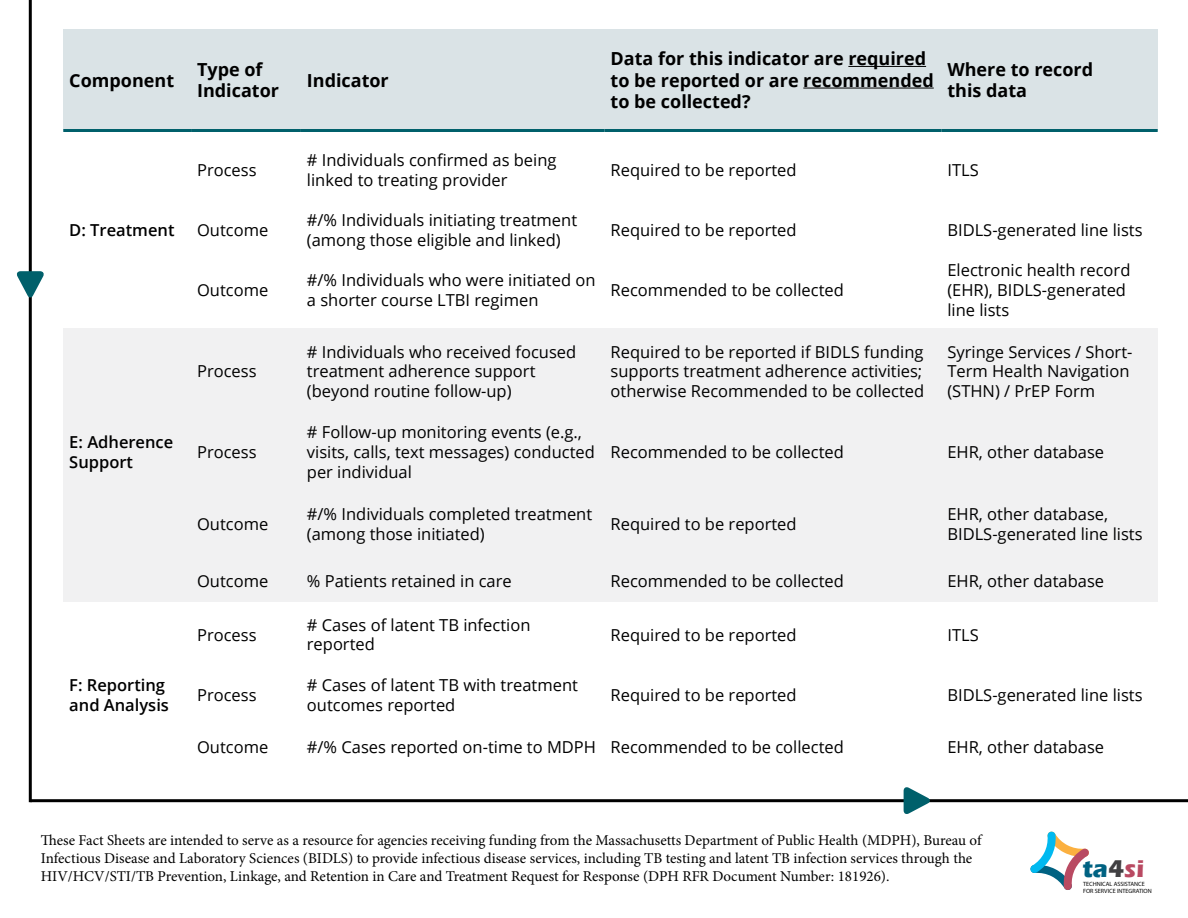
<style>
.page{position:relative;width:1188px;height:918px;background:#fff}
.page>*{position:absolute;margin:0;border:0;box-sizing:border-box;transform-origin:0 0}
.t1{font:700 24.9px "Eras ITC";color:#006282}
.t2{font:700 18px/21.6px "Open Sans";color:#000}
.t3{font:16.5px/19.8px "Open Sans";color:#000}
.t4{font:600 16.5px/19.8px "Open Sans";color:#000}
.t5{font:15px/18px "Minion Pro";color:#000}
.t6{font:600 6.15px/7.4px "Urbane";color:#000}
.s1{color:#414042}
.s2{color:#b94a62}
</style>
<div class="page">
<div style="left:941px;top:559px;width:217px;height:43px;background:#f1f1f2"></div>
<div style="left:605px;top:559px;width:336px;height:43px;background:#f1f1f2"></div>
<div style="left:301px;top:559px;width:304px;height:43px;background:#f1f1f2"></div>
<div style="left:191px;top:559px;width:110px;height:43px;background:#f1f1f2"></div>
<div style="left:63px;top:559px;width:128px;height:43px;background:#f1f1f2"></div>
<div style="left:941px;top:489px;width:217px;height:70px;background:#f1f1f2"></div>
<div style="left:605px;top:489px;width:336px;height:70px;background:#f1f1f2"></div>
<div style="left:301px;top:489px;width:304px;height:70px;background:#f1f1f2"></div>
<div style="left:191px;top:489px;width:110px;height:70px;background:#f1f1f2"></div>
<div style="left:63px;top:489px;width:128px;height:70px;background:#f1f1f2"></div>
<div style="left:941px;top:414px;width:217px;height:75px;background:#f1f1f2"></div>
<div style="left:605px;top:414px;width:336px;height:75px;background:#f1f1f2"></div>
<div style="left:301px;top:414px;width:304px;height:75px;background:#f1f1f2"></div>
<div style="left:191px;top:414px;width:110px;height:75px;background:#f1f1f2"></div>
<div style="left:63px;top:414px;width:128px;height:75px;background:#f1f1f2"></div>
<div style="left:941px;top:328px;width:217px;height:86px;background:#f1f1f2"></div>
<div style="left:605px;top:328px;width:336px;height:86px;background:#f1f1f2"></div>
<div style="left:301px;top:328px;width:304px;height:86px;background:#f1f1f2"></div>
<div style="left:191px;top:328px;width:110px;height:86px;background:#f1f1f2"></div>
<div style="left:63px;top:328px;width:128px;height:86px;background:#f1f1f2"></div>
<div style="left:63px;top:29px;width:128px;height:101px;background:#dae3e6"></div>
<div style="left:191px;top:29px;width:110px;height:101px;background:#dae3e6"></div>
<div style="left:301px;top:29px;width:304px;height:101px;background:#dae3e6"></div>
<div style="left:605px;top:29px;width:336px;height:101px;background:#dae3e6"></div>
<div style="left:941px;top:29px;width:217px;height:101px;background:#dae3e6"></div>
<hr style="left:63px;top:129px;width:128px;height:3px;background:#00606b">
<hr style="left:191px;top:129px;width:110px;height:3px;background:#00606b">
<hr style="left:301px;top:129px;width:304px;height:3px;background:#00606b">
<hr style="left:605px;top:129px;width:336px;height:3px;background:#00606b">
<hr style="left:941px;top:129px;width:217px;height:3px;background:#00606b">
<hr style="left:848px;top:66px;width:78px;height:1px;background:#000">
<hr style="left:803px;top:88px;width:131px;height:1px;background:#000">
<hr style="left:30px;top:799px;width:1158px;height:3px;background:#000">
<svg style="left:904px;top:787px;width:27px;height:27px"></svg>
<hr style="left:29px;top:0;width:3px;height:802px;background:#000">
<svg style="left:17px;top:271px;width:27px;height:27px"></svg>
<svg style="left:1030px;top:832px;width:59px;height:58px"></svg>
<p class="t2" style="left:69px;top:69px;width:106px">Component</p>
<p class="t2" style="left:197px;top:58px;width:83px">Type of<br>Indicator</p>
<p class="t2" style="left:307px;top:69px;width:83px">Indicator</p>
<p class="t2" style="left:611px;top:47px;width:325px">Data for this indicator are required to be reported or are recommended to be collected?</p>
<p class="t2" style="left:947px;top:58px;width:147px">Where to record this data</p>
<p class="t3" style="left:197px;top:160px;width:61px">Process</p>
<p class="t3" style="left:307px;top:150px;width:251px"># Individuals confirmed as being linked to treating provider</p>
<p class="t3" style="left:611px;top:160px;width:188px">Required to be reported</p>
<p class="t3" style="left:947px;top:160px;width:33px">ITLS</p>
<p class="t4" style="left:69px;top:220px;width:107px">D: Treatment</p>
<p class="t3" style="left:197px;top:220px;width:73px">Outcome</p>
<p class="t3" style="left:307px;top:210px;width:272px">#/% Individuals initiating treatment (among those eligible and linked)</p>
<p class="t3" style="left:611px;top:220px;width:188px">Required to be reported</p>
<p class="t3" style="left:947px;top:220px;width:197px">BIDLS-generated line lists</p>
<p class="t3" style="left:197px;top:280px;width:73px">Outcome</p>
<p class="t3" style="left:307px;top:270px;width:290px">#/% Individuals who were initiated on a shorter course LTBI regimen</p>
<p class="t3" style="left:611px;top:280px;width:235px">Recommended to be collected</p>
<p class="t3" style="left:947px;top:260px;width:185px">Electronic health record (EHR), BIDLS-generated line lists</p>
<p class="t3" style="left:307px;top:341px;width:271px"># Individuals who received focused</p>
<p class="t3" style="left:611px;top:341px;width:314px">Required to be reported if BIDLS funding</p>
<p class="t3" style="left:947px;top:341px;width:187px">Syringe Services / Short-</p>
<p class="t3" style="left:197px;top:361px;width:61px">Process</p>
<p class="t3" style="left:307px;top:361px;width:230px">treatment adherence support</p>
<p class="t3" style="left:611px;top:361px;width:313px">supports treatment adherence activities;</p>
<p class="t3" style="left:947px;top:361px;width:184px">Term Health Navigation</p>
<p class="t3" style="left:307px;top:381px;width:206px">(beyond routine follow-up)</p>
<p class="t3" style="left:611px;top:381px;width:315px">otherwise Recommended to be collected</p>
<p class="t3" style="left:947px;top:381px;width:149px">(STHN) / PrEP Form</p>
<p class="t4" style="left:69px;top:432px;width:105px">E: Adherence<br>Support</p>
<p class="t3" style="left:197px;top:442px;width:61px">Process</p>
<p class="t3" style="left:307px;top:422px;width:290px"># Follow-up monitoring events (e.g., visits, calls, text messages) conducted per individual</p>
<p class="t3" style="left:611px;top:442px;width:235px">Recommended to be collected</p>
<p class="t3" style="left:947px;top:442px;width:158px">EHR, other database</p>
<p class="t3" style="left:197px;top:514px;width:73px">Outcome</p>
<p class="t3" style="left:307px;top:504px;width:287px">#/% Individuals completed treatment (among those initiated)</p>
<p class="t3" style="left:611px;top:514px;width:188px">Required to be reported</p>
<p class="t3" style="left:947px;top:504px;width:197px">EHR, other database,<br>BIDLS-generated line lists</p>
<p class="t3" style="left:197px;top:570px;width:73px">Outcome</p>
<p class="t3" style="left:307px;top:570px;width:206px">% Patients retained in care</p>
<p class="t3" style="left:611px;top:570px;width:235px">Recommended to be collected</p>
<p class="t3" style="left:947px;top:570px;width:158px">EHR, other database</p>
<p class="t3" style="left:197px;top:624px;width:61px">Process</p>
<p class="t3" style="left:307px;top:614px;width:225px"># Cases of latent TB infection reported</p>
<p class="t3" style="left:611px;top:624px;width:188px">Required to be reported</p>
<p class="t3" style="left:947px;top:624px;width:33px">ITLS</p>
<p class="t4" style="left:69px;top:675px;width:101px">F: Reporting and Analysis</p>
<p class="t3" style="left:197px;top:685px;width:61px">Process</p>
<p class="t3" style="left:307px;top:675px;width:273px"># Cases of latent TB with treatment outcomes reported</p>
<p class="t3" style="left:611px;top:685px;width:188px">Required to be reported</p>
<p class="t3" style="left:947px;top:685px;width:197px">BIDLS-generated line lists</p>
<p class="t3" style="left:197px;top:737px;width:73px">Outcome</p>
<p class="t3" style="left:307px;top:737px;width:539px">#/% Cases reported on-time to MDPH Recommended to be collected</p>
<p class="t3" style="left:947px;top:737px;width:158px">EHR, other database</p>
<p class="t5" style="left:41px;top:832px;width:942px">Tese Fact Sheets are intended to serve as a resource for agencies receiving funding from the Massachusetts Department of Public Health (MDPH), Bureau of<br>Infectious Disease and Laboratory Sciences (BIDLS) to provide infectious disease services, including TB testing and latent TB infection services through the<br>HIV/HCV/STI/TB Prevention, Linkage, and Retention in Care and Treatment Request for Response (DPH RFR Document Number: 181926).</p>
<h1 class="t1" style="left:1082px;top:855px;width:63px">ta<span class="s1">4</span><span class="s2">si</span></h1>
<p class="t6" style="left:1083px;top:880px;width:70px">TECHNICAL ASSISTANCE<br>FOR SERVICE INTEGRATION</p>
</div>
